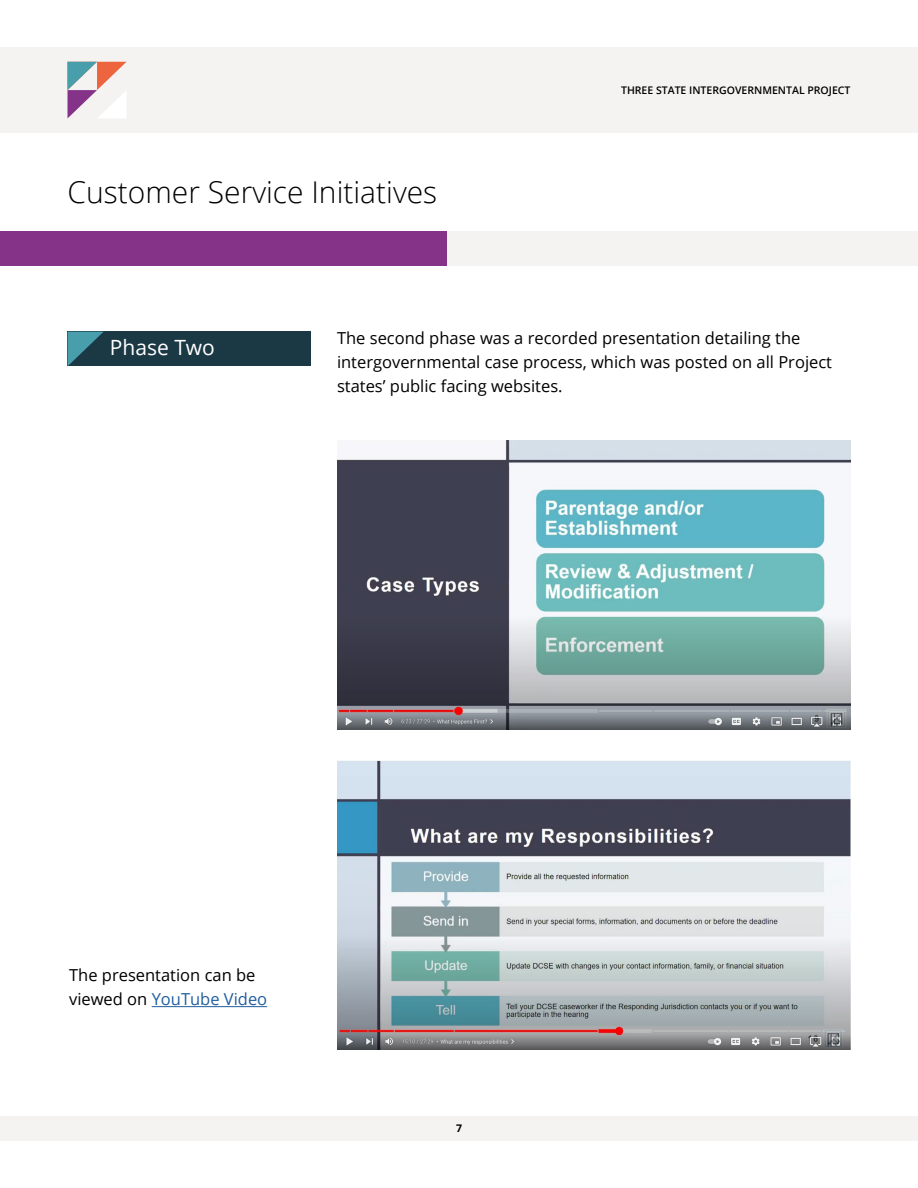
<style>
.page{position:relative;width:918px;height:1188px;background:#fff}
.page>*{position:absolute;margin:0;border:0;box-sizing:border-box;transform-origin:0 0}
.Heading_2___20pt{font:300 30px "Open Sans";color:#000}
.Heading_3___14pt{font:21px "Open Sans";color:#fff}
.Body_lead_parg{font:16.5px/24px "Open Sans";color:#000}
.t1{font:600 10.5px "Open Sans";color:#000}
.t2{font:700 10.5px "Open Sans";color:#000}
.s1{color:#215e9e}
</style>
<div class="page">
<div style="left:0;top:47px;width:918px;height:86px;background:#f4f3f1"></div>
<div style="left:0;top:1116px;width:918px;height:25px;background:#f4f3f1"></div>
<div style="left:0;top:231px;width:918px;height:35px;background:#f4f3f1"></div>
<svg style="left:68px;top:62px;width:58px;height:56px"></svg>
<div style="left:0;top:231px;width:446px;height:35px;background:#853389"></div>
<div style="left:68px;top:332px;width:243px;height:34px;background:#1b3845"></div>
<svg style="left:68px;top:332px;width:35px;height:34px"></svg>
<img style="left:337px;top:440px;width:513px;height:290px">
<img style="left:337px;top:760px;width:513px;height:290px">
<hr style="left:152px;top:1006px;width:115px;height:1px;background:#215e9e">
<p class="Heading_2___20pt" style="left:68px;top:172px;width:371px">Customer Service Initiatives</p>
<p class="t1" style="left:621px;top:83px;width:231px">THREE STATE INTERGOVERNMENTAL PROJECT</p>
<p class="Heading_3___14pt" style="left:110px;top:333px;width:107px">Phase Two</p>
<p class="Body_lead_parg" style="left:337px;top:326px;width:497px">The second phase was a recorded presentation detailing the intergovernmental case process, which was posted on all Project states’ public facing websites.</p>
<p class="Body_lead_parg" style="left:69px;top:963px;width:200px">The presentation can be viewed on <span class="s1">YouTube Video</span></p>
<p class="t2" style="left:456px;top:1121px;width:7px">7</p>
</div>
